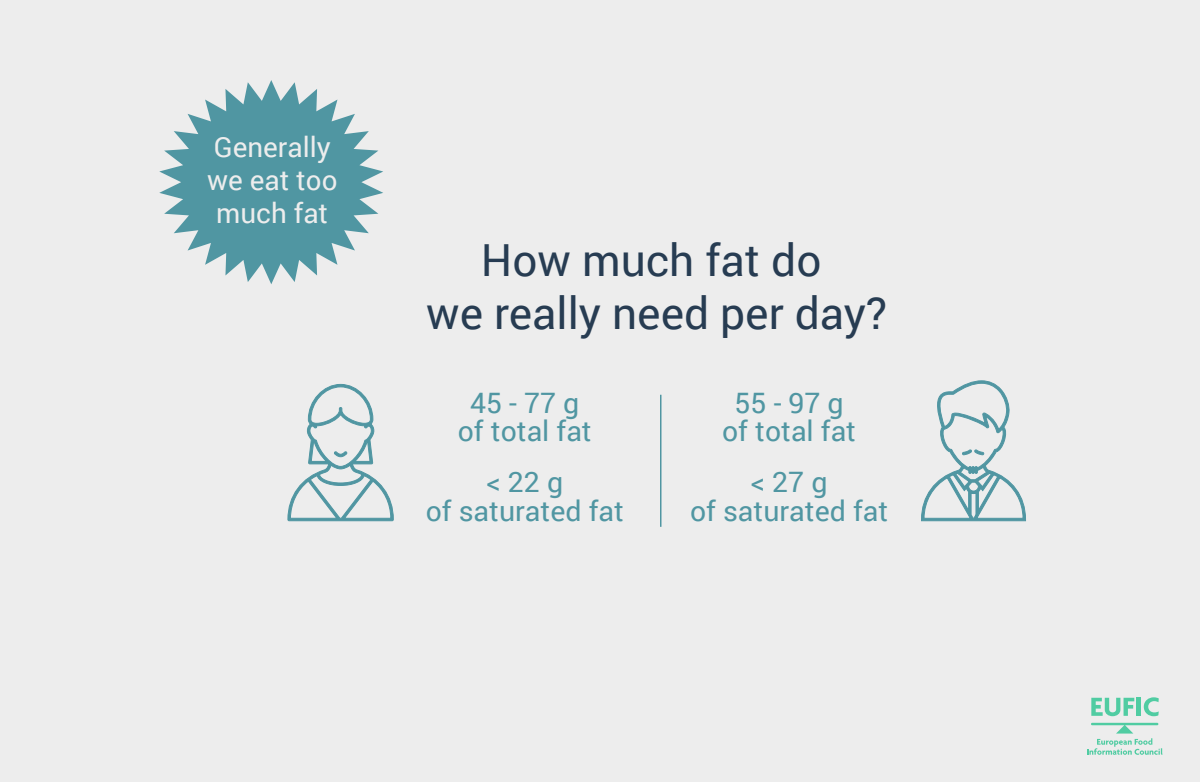
<style>
.page{position:relative;width:1200px;height:782px;background:#ededed}
.page>*{position:absolute;margin:0;border:0;box-sizing:border-box;transform-origin:0 0}
.t1{font:44.25px/53.1px "Roboto";color:#273c52;text-align:center}
.t2{font:28.05px/28.5px "Roboto";color:#5096a2;text-align:center}
.t3{font:27.75px/33.3px "Roboto";color:#ededed;text-align:center}
</style>
<div class="page">
<hr style="left:1091px;top:722px;width:67px;height:3px;background:#50cca2">
<svg style="left:1087px;top:738px;width:76px;height:16px"></svg>
<svg style="left:1091px;top:697px;width:43px;height:19px"></svg>
<hr style="left:1137px;top:697px;width:4px;height:18px;background:#50cca2">
<svg style="left:1144px;top:697px;width:15px;height:19px"></svg>
<svg style="left:159px;top:80px;width:224px;height:204px;fill:#5096a2"></svg>
<svg style="left:288px;top:384px;width:106px;height:137px"></svg>
<svg style="left:921px;top:380px;width:105px;height:141px"></svg>
<hr style="left:660px;top:394px;width:2px;height:132px;background:#5096a2">
<p class="t3" style="left:207px;top:129px;width:132px">Generally we eat too much fat</p>
<h1 class="t1" style="left:426px;top:232px;width:462px">How much fat do<br>we really need per day?</h1>
<p class="t2" style="left:458px;top:387px;width:135px">45 - 77 g of total fat</p>
<p class="t2" style="left:426px;top:467px;width:200px">&lt; 22 g<br>of saturated fat</p>
<p class="t2" style="left:722px;top:387px;width:135px">55 - 97 g of total fat</p>
<p class="t2" style="left:690px;top:467px;width:200px">&lt; 27 g<br>of saturated fat</p>
</div>
